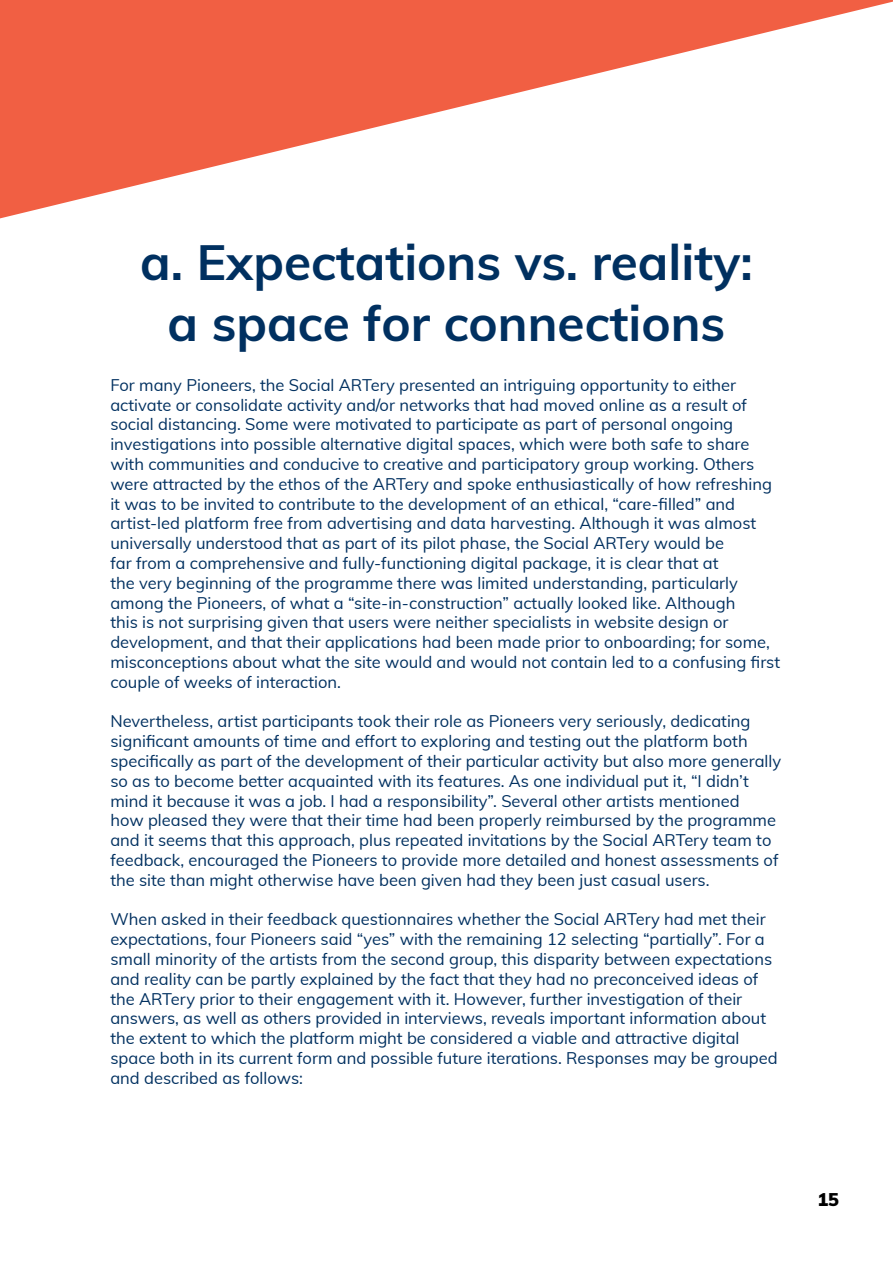
<style>
.page{position:relative;width:893px;height:1263px;background:#fff}
.page>*{position:absolute;margin:0;border:0;box-sizing:border-box;transform-origin:0 0}
.t1{font:700 49.5px/61.2px "Muli";color:#003060;text-align:center}
.t2{font:900 18px "Muli";color:#000}
.t3{font:16.5px/19.8px "Muli";color:#003060}
</style>
<div class="page">
<svg style="left:0;top:0;width:893px;height:218px;fill:#f15f43"></svg>
<h1 class="t1" style="left:140px;top:229px;width:614px">a. Expectations vs. reality: a space for connections</h1>
<p class="t3" style="left:110px;top:374px;width:671px">For many Pioneers, the Social ARTery presented an intriguing opportunity to either activate or consolidate activity and/or networks that had moved online as a result of social distancing. Some were motivated to participate as part of personal ongoing investigations into possible alternative digital spaces, which were both safe to share with communities and conducive to creative and participatory group working. Others were attracted by the ethos of the ARTery and spoke enthusiastically of how refreshing it was to be invited to contribute to the development of an ethical, “care-filled” and artist-led platform free from advertising and data harvesting. Although it was almost universally understood that as part of its pilot phase, the Social ARTery would be<br>far from a comprehensive and fully-functioning digital package, it is clear that at<br>the very beginning of the programme there was limited understanding, particularly among the Pioneers, of what a “site-in-construction” actually looked like. Although<br>this is not surprising given that users were neither specialists in website design or development, and that their applications had been made prior to onboarding; for some, misconceptions about what the site would and would not contain led to a confusing first couple of weeks of interaction.</p>
<p class="t3" style="left:110px;top:711px;width:672px">Nevertheless, artist participants took their role as Pioneers very seriously, dedicating significant amounts of time and effort to exploring and testing out the platform both specifically as part of the development of their particular activity but also more generally so as to become better acquainted with its features. As one individual put it, “I didn’t mind it because it was a job. I had a responsibility”. Several other artists mentioned<br>how pleased they were that their time had been properly reimbursed by the programme and it seems that this approach, plus repeated invitations by the Social ARTery team to feedback, encouraged the Pioneers to provide more detailed and honest assessments of the site than might otherwise have been given had they been just casual users.</p>
<p class="t3" style="left:110px;top:909px;width:669px">When asked in their feedback questionnaires whether the Social ARTery had met their expectations, four Pioneers said “yes” with the remaining 12 selecting “partially”. For a small minority of the artists from the second group, this disparity between expectations and reality can be partly explained by the fact that they had no preconceived ideas of the ARTery prior to their engagement with it. However, further investigation of their answers, as well as others provided in interviews, reveals important information about the extent to which the platform might be considered a viable and attractive digital space both in its current form and possible future iterations. Responses may be grouped and described as follows:</p>
<p class="t2" style="left:817px;top:1187px;width:23px">15</p>
</div>
